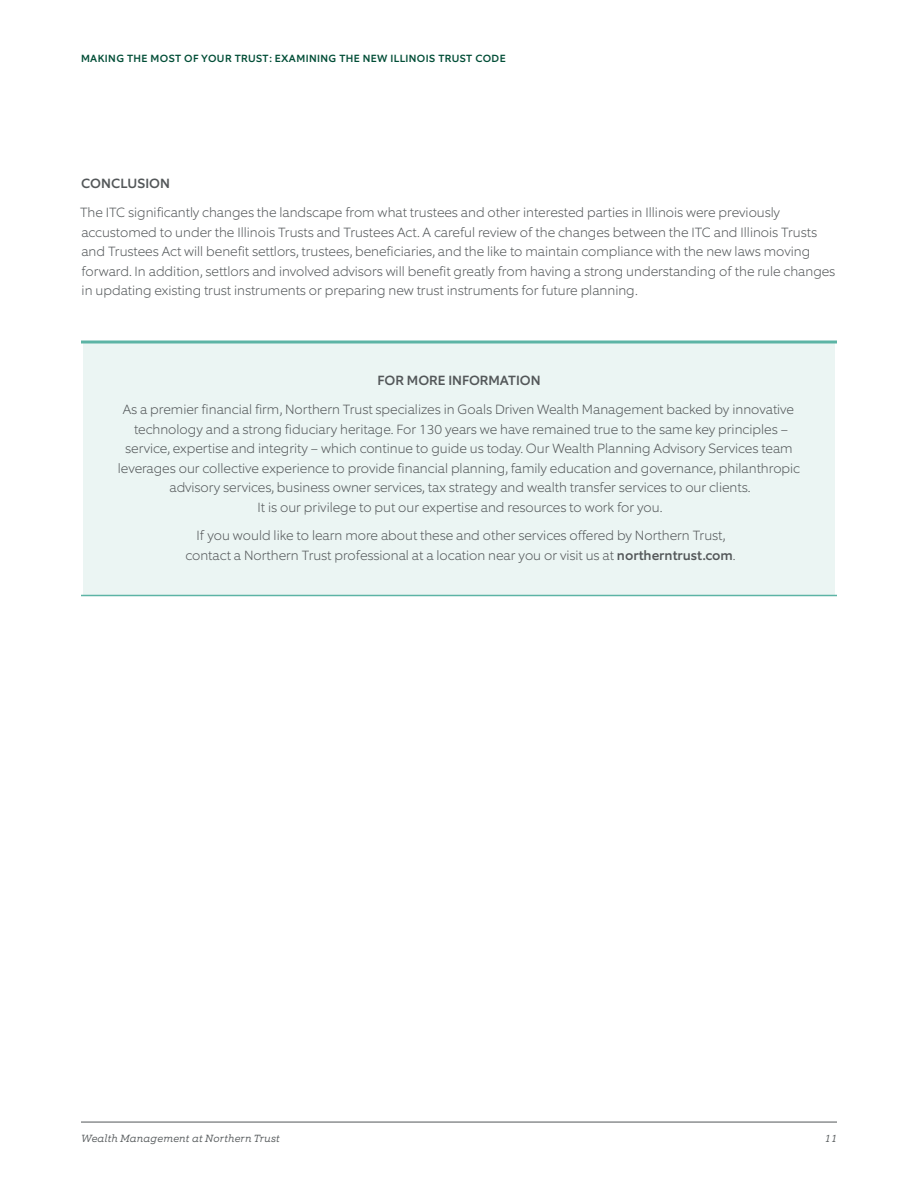
<style>
.page{position:relative;width:918px;height:1188px;background:#fff}
.page>*{position:absolute;margin:0;border:0;box-sizing:border-box;transform-origin:0 0}
.t1{font:200 13.5px/19.5px "Equip";color:#535759;text-align:center}
.t2{font:500 13.5px "Equip";color:#535759}
.t3{font:500 10.5px "Equip";letter-spacing:.04em;color:#004d36}
.t4{font:italic 300 10.5px "Equip Slab";letter-spacing:.02em;color:#535759}
.s1{font-weight:500}
</style>
<div class="page">
<hr style="left:81px;top:1122px;width:756px;height:1px;background:#535759">
<div style="left:83px;top:343px;width:752px;height:252px;background:#ebf5f3"></div>
<svg style="left:81px;top:340px;width:756px;height:4px;background:#82c5b9"></svg>
<hr style="left:81px;top:595px;width:756px;height:1px;background:#5cb4a5">
<p class="t3" style="left:81px;top:52px;width:426px">MAKING THE MOST OF YOUR TRUST: EXAMINING THE NEW ILLINOIS TRUST CODE</p>
<p class="t2" style="left:81px;top:175px;width:90px">CONCLUSION</p>
<p class="t1" style="left:80px;top:203px;width:757px;text-align:left">The ITC significantly changes the landscape from what trustees and other interested parties in Illinois were previously accustomed to under the Illinois Trusts and Trustees Act. A careful review of the changes between the ITC and Illinois Trusts and Trustees Act will benefit settlors, trustees, beneficiaries, and the like to maintain compliance with the new laws moving forward. In addition, settlors and involved advisors will benefit greatly from having a strong understanding of the rule changes in updating existing trust instruments or preparing new trust instruments for future planning.</p>
<p class="t2" style="left:377px;top:372px;width:165px">FOR MORE INFORMATION</p>
<p class="t1" style="left:118px;top:400px;width:684px">As a premier financial firm, Northern Trust specializes in Goals Driven Wealth Management backed by innovative technology and a strong fiduciary heritage. For 130 years we have remained true to the same key principles – service, expertise and integrity – which continue to guide us today. Our Wealth Planning Advisory Services team leverages our collective experience to provide financial planning, family education and governance, philanthropic advisory services, business owner services, tax strategy and wealth transfer services to our clients.<br>It is our privilege to put our expertise and resources to work for you.</p>
<p class="t1" style="left:186px;top:526px;width:552px">If you would like to learn more about these and other services offered by Northern Trust, contact a Northern Trust professional at a location near you or visit us at <span class="s1">northerntrust.com</span>.</p>
<p class="t4" style="left:81px;top:1132px;width:200px">Wealth Management at Northern Trust</p>
<p class="t4" style="left:825px;top:1132px;width:14px">11</p>
</div>
